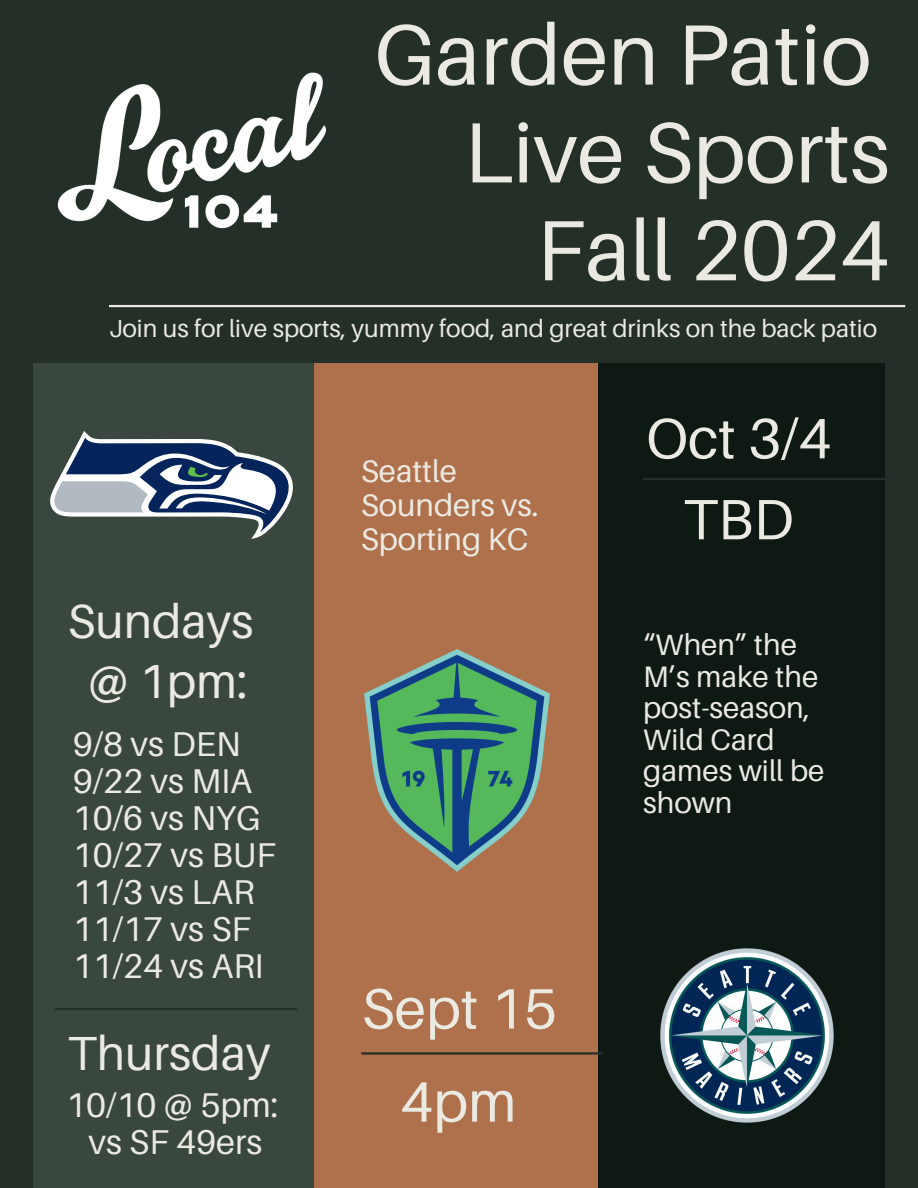
<style>
.page{position:relative;width:918px;height:1188px;background:#242f27}
.page>*{position:absolute;margin:0;border:0;box-sizing:border-box;transform-origin:0 0}
.t1{font:85.5px/97.8px "Aileron";color:#eaeae3;text-align:right}
.t2{font:56.85px "Aileron";color:#eaeae3}
.t3{font:47.85px "Aileron";color:#eaeae3}
.t4{font:34.35px/37px "Aileron";color:#eaeae3}
.t5{font:31.2px/33.8px "Aileron";color:#eaeae3}
.t6{font:29.7px/31.5px "Aileron";color:#eaeae3}
.t7{font:24.75px "Aileron";color:#eaeae3}
</style>
<div class="page">
<div style="left:33px;top:363px;width:286px;height:825px;background:#3a473e"></div>
<div style="left:314px;top:363px;width:286px;height:825px;background:#af714b"></div>
<div style="left:599px;top:363px;width:286px;height:825px;background:#0d1912"></div>
<hr style="left:55px;top:1008px;width:242px;height:2px;background:#242f27">
<hr style="left:361px;top:1052px;width:242px;height:3px;background:#242f27">
<hr style="left:643px;top:478px;width:242px;height:2px;background:#242f27">
<hr style="left:109px;top:305px;width:796px;height:2px;background:#eaeae3">
<img style="left:57px;top:72px;width:270px;height:157px">
<svg style="left:50px;top:431px;width:243px;height:108px"></svg>
<img style="left:365px;top:650px;width:184px;height:221px">
<img style="left:660px;top:948px;width:174px;height:175px">
<h1 class="t1" style="left:374px;top:7px;width:517px">Garden Patio<br>Live Sports<br>Fall 2024</h1>
<p class="t7" style="left:109px;top:315px;width:770px">Join us for live sports, yummy food, and great drinks on the back patio</p>
<h3 class="t3" style="left:67px;top:596px;width:188px">Sundays</h3>
<h3 class="t3" style="left:88px;top:655px;width:161px">@ 1pm:</h3>
<p class="t4" style="left:73px;top:726px;width:205px">9/8 vs DEN<br>9/22 vs MIA<br>10/6 vs NYG<br>10/27 vs BUF<br>11/3 vs LAR<br>11/17 vs SF<br>11/24 vs ARI</p>
<h3 class="t3" style="left:68px;top:1027px;width:205px">Thursday</h3>
<p class="t4" style="left:66px;top:1087px;width:214px;text-align:center">10/10 @ 5pm: vs SF 49ers</p>
<p class="t5" style="left:361px;top:455px;width:179px">Seattle<br>Sounders vs.<br>Sporting KC</p>
<h2 class="t2" style="left:361px;top:978px;width:197px">Sept 15</h2>
<h2 class="t2" style="left:400px;top:1071px;width:118px">4pm</h2>
<h2 class="t2" style="left:646px;top:407px;width:187px">Oct 3/4</h2>
<h2 class="t2" style="left:683px;top:488px;width:112px">TBD</h2>
<p class="t6" style="left:643px;top:629px;width:183px">“When” the<br>M’s make the post-season,<br>Wild Card games will be shown</p>
</div>
